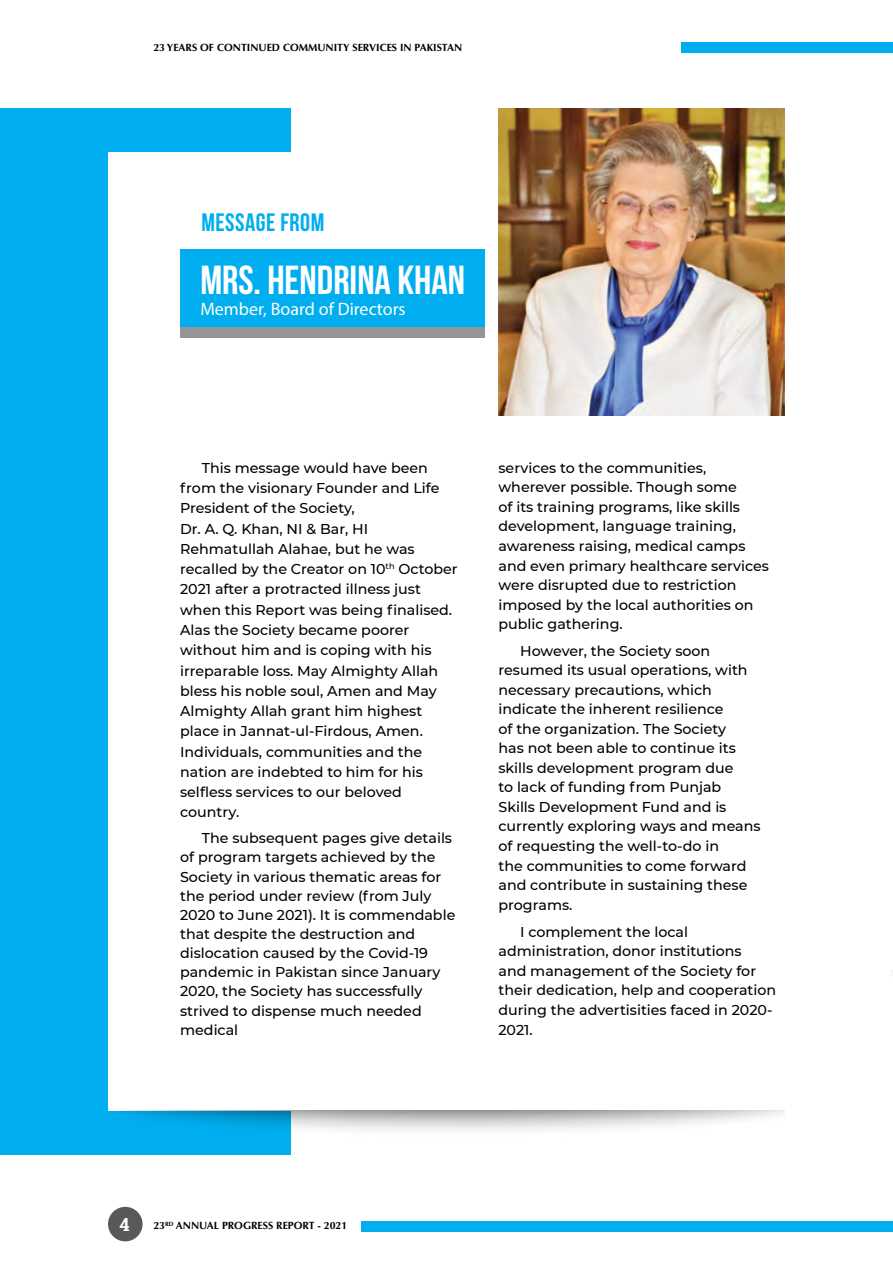
<style>
.page{position:relative;width:893px;height:1263px;background:#fff}
.page>*{position:absolute;margin:0;border:0;box-sizing:border-box;transform-origin:0 0}
.t1{font:700 40.5px "Bebas Neue";color:#fff}
.t2{font:700 25.2px "Bebas Neue";letter-spacing:.02em;color:#00aeef}
.t3{font:18px "Myriad Pro";color:#fff}
.t4{font:700 18px "Roboto Slab";color:#fff}
.t5{font:500 14.25px/19.5px "Montserrat";color:#000}
.t6{font:700 10.5px "Optima LT Std";color:#000}
</style>
<div class="page">
<div style="left:0;top:108px;width:290px;height:1047px;background:#00aeef"></div>
<div style="left:682px;top:42px;width:211px;height:11px;background:#00aeef"></div>
<div style="left:108px;top:152px;width:677px;height:959px;background:#fff"></div>
<svg style="left:121px;top:1111px;width:663px;height:27px"></svg>
<div style="left:180px;top:249px;width:305px;height:78px;background:#00aeef"></div>
<div style="left:180px;top:327px;width:305px;height:11px;background:#939598"></div>
<img style="left:498px;top:108px;width:287px;height:308px">
<div style="left:362px;top:1221px;width:531px;height:11px;background:#00aeef"></div>
<div style="left:108px;top:1207px;width:35px;height:34px;background:#58595b;border-radius:50%"></div>
<p class="t6" style="left:153px;top:41px;width:310px">23 YEARS OF CONTINUED COMMUNITY SERVICES IN PAKISTAN</p>
<h2 class="t2" style="left:201px;top:208px;width:124px">MESSAGE FROM</h2>
<h1 class="t1" style="left:200px;top:258px;width:266px">MRS. HENDRINA KHAN</h1>
<p class="t3" style="left:200px;top:297px;width:207px">Member, Board of Directors</p>
<p class="t5" style="left:180px;top:457px;width:279px;line-height:20.2px;text-indent:22px">This message would have been from the visionary Founder and Life<br>President of the Society,<br>Dr. A. Q. Khan, NI &amp; Bar, HI<br>Rehmatullah Alahae, but he was recalled by the Creator on 10<sup>th</sup> October<br>2021 after a protracted illness just when this Report was being finalised.<br>Alas the Society became poorer without him and is coping with his irreparable loss. May Almighty Allah bless his noble soul, Amen and May<br>Almighty Allah grant him highest place in Jannat-ul-Firdous, Amen.<br>Individuals, communities and the nation are indebted to him for his selfless services to our beloved country.</p>
<p class="t5" style="left:180px;top:828px;width:277px;text-indent:22px">The subsequent pages give details of program targets achieved by the<br>Society in various thematic areas for the period under review (from July<br>2020 to June 2021). It is commendable that despite the destruction and dislocation caused by the Covid-19 pandemic in Pakistan since January<br>2020, the Society has successfully strived to dispense much needed medical</p>
<p class="t5" style="left:498px;top:457px;width:272px">services to the communities, wherever possible. Though some<br>of its training programs, like skills development, language training, awareness raising, medical camps and even primary healthcare services were disrupted due to restriction imposed by the local authorities on public gathering.</p>
<p class="t5" style="left:498px;top:640px;width:264px;text-indent:22px">However, the Society soon resumed its usual operations, with necessary precautions, which indicate the inherent resilience<br>of the organization. The Society<br>has not been able to continue its skills development program due<br>to lack of funding from Punjab<br>Skills Development Fund and is currently exploring ways and means of requesting the well-to-do in<br>the communities to come forward and contribute in sustaining these programs.</p>
<p class="t5" style="left:498px;top:921px;width:279px;text-indent:22px">I complement the local administration, donor institutions<br>and management of the Society for their dedication, help and cooperation during the advertisities faced in 2020-<br>2021.</p>
<p class="t4" style="left:119px;top:1212px;width:12px">4</p>
<p class="t6" style="left:153px;top:1219px;width:195px">23<sup>RD</sup> ANNUAL PROGRESS REPORT - 2021</p>
</div>
